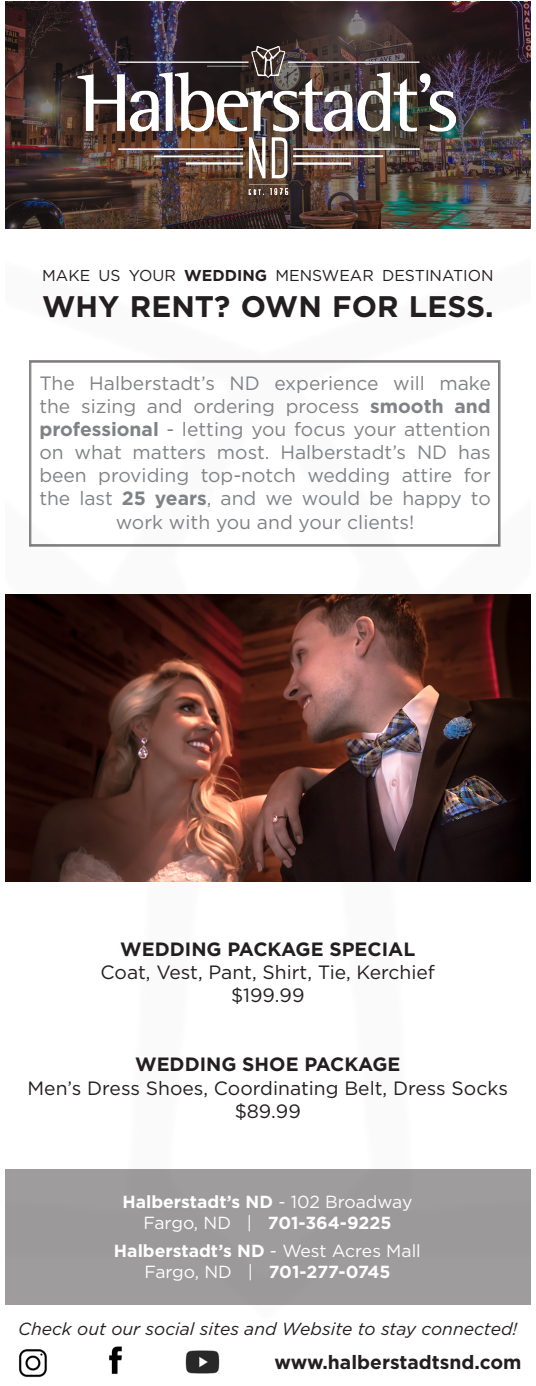
<style>
.page{position:relative;width:536px;height:1386px;background:#fff}
.page>*{position:absolute;margin:0;border:0;box-sizing:border-box;transform-origin:0 0}
.t1{font:700 29.75px "Gotham";color:#231f20}
.t2{font:19.25px/23.1px "Gotham";color:#808285;text-align:center}
.t3{font:19.25px "Gotham";color:#231f20}
.t4{font:700 19.25px "Gotham";color:#231f20}
.t5{font:700 17.5px "Gotham";color:#fff}
.t6{font:italic 17.5px "Gotham";color:#231f20}
.t7{font:15.75px "Gotham";color:#231f20}
.s1{font-weight:700}
.s2{font-weight:400}
</style>
<div class="page">
<div style="left:5px;top:1169px;width:525px;height:136px;background:#9e9c9d"></div>
<img style="left:5px;top:2px;width:525px;height:227px">
<img style="left:77px;top:47px;width:378px;height:152px">
<svg style="left:29px;top:360px;width:471px;height:186px"></svg>
<img style="left:5px;top:595px;width:525px;height:287px">
<img style="left:19px;top:1349px;width:28px;height:29px">
<img style="left:186px;top:1350px;width:33px;height:24px">
<img style="left:109px;top:1346px;width:13px;height:28px">
<p class="t7" style="left:42px;top:266px;width:453px">MAKE US YOUR <span class="s1">WEDDING</span> MENSWEAR DESTINATION</p>
<p class="t1" style="left:42px;top:287px;width:453px">WHY RENT? OWN FOR LESS.</p>
<p class="t2" style="left:39px;top:371px;width:453px">The Halberstadt’s ND experience will make the sizing and ordering process <span class="s1">smooth and professional</span> - letting you focus your attention on what matters most. Halberstadt’s ND has been providing top-notch wedding attire for the last <span class="s1">25 years</span>, and we would be happy to work with you and your clients!</p>
<p class="t4" style="left:120px;top:936px;width:296px">WEDDING PACKAGE SPECIAL</p>
<p class="t3" style="left:100px;top:960px;width:336px">Coat, Vest, Pant, Shirt, Tie, Kerchief</p>
<p class="t3" style="left:231px;top:983px;width:75px">$199.99</p>
<p class="t4" style="left:135px;top:1052px;width:267px">WEDDING SHOE PACKAGE</p>
<p class="t3" style="left:28px;top:1075px;width:481px">Men’s Dress Shoes, Coordinating Belt, Dress Socks</p>
<p class="t3" style="left:234px;top:1099px;width:68px">$89.99</p>
<p class="t5" style="left:122px;top:1191px;width:291px">Halberstadt’s ND <span class="s2">- 102 Broadway</span></p>
<p class="t5" style="left:143px;top:1212px;width:249px"><span class="s2">Fargo, ND |</span> 701-364-9225</p>
<p class="t5" style="left:114px;top:1240px;width:308px">Halberstadt’s ND <span class="s2">- West Acres Mall</span></p>
<p class="t5" style="left:144px;top:1261px;width:247px"><span class="s2">Fargo, ND |</span> 701-277-0745</p>
<p class="t6" style="left:18px;top:1318px;width:500px">Check out our social sites and Website to stay connected!</p>
<p class="t4" style="left:274px;top:1349px;width:248px">www.halberstadtsnd.com</p>
</div>
